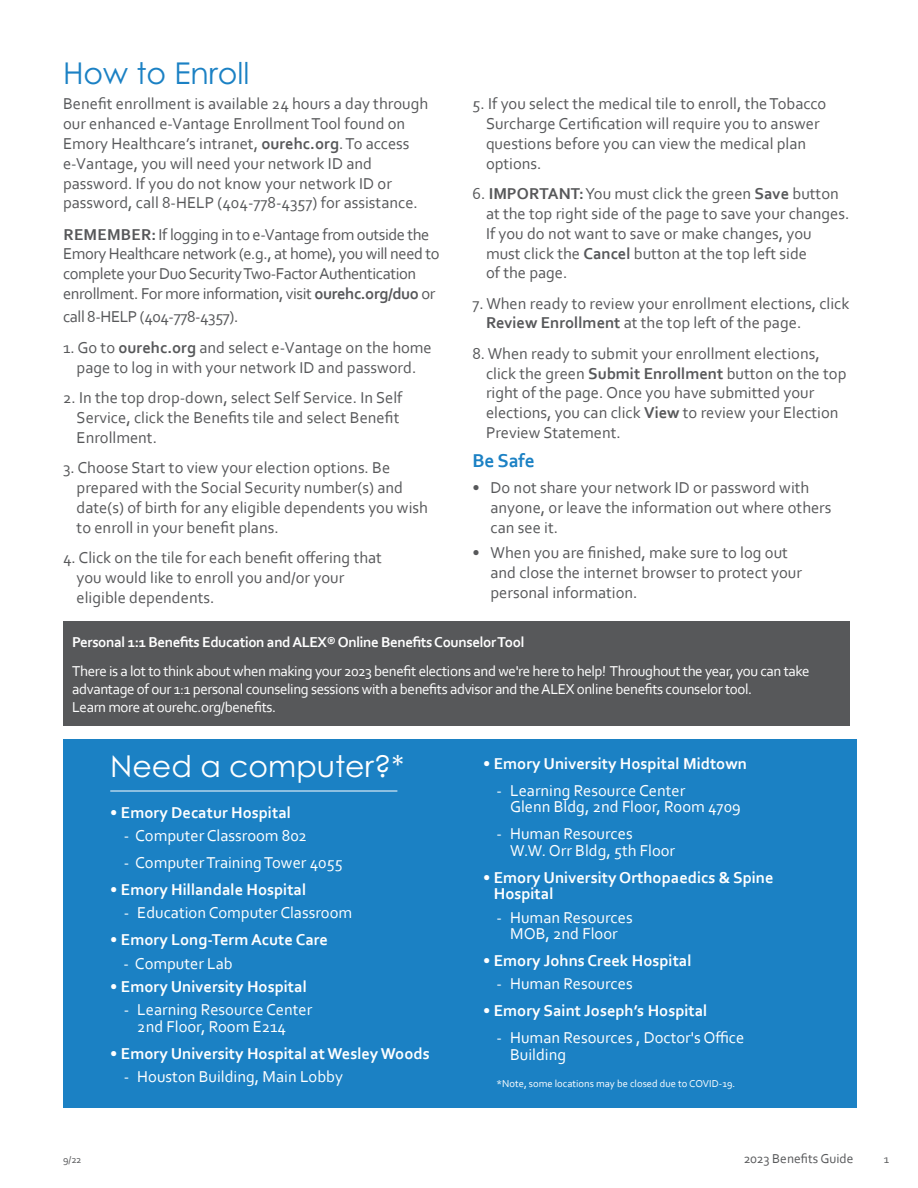
<style>
.page{position:relative;width:918px;height:1188px;background:#fff}
.page>*{position:absolute;margin:0;border:0;box-sizing:border-box;transform-origin:0 0}
.NEW_HEADER_2{font:30px "Century Gothic Pro";color:#fff}
.NEW_HEADER_2-2{font:30px "Century Gothic Pro";color:#1b81c4}
.Green_Bold_Subheads{font:700 19.5px "Corbel";letter-spacing:-.01em;color:#1b81c4}
.bullet_numbered{font:16.5px/19.8px "Corbel";color:#57585a}
._2017_Body_Copy{font:16.5px/19.8px "Corbel";color:#57585a}
.text-bullet2{font:16.5px/16.5px "Corbel";color:#fff}
.body_text{font:700 16.5px/16.5px "Corbel";color:#fff}
._2017_Body_Copy-2{font:16.5px/19.8px "Corbel";letter-spacing:-.025em;color:#57585a}
.body_text-2{font:16.5px "Corbel";color:#fff}
._2017_Body_Copy-3{font:15px/18px "Corbel";letter-spacing:-.025em;color:#fff}
._2017_Body_Copy-4{font:700 15px "Corbel";letter-spacing:-.025em;color:#fff}
.t1{font:13.5px "Corbel";color:#57585a}
.t2{font:12px "Corbel";color:#57585a}
.text-bullet2-2{font:10.5px "Corbel";color:#fff}
.t3{font:10.5px "Corbel";color:#57585a}
.s1{font-weight:700}
</style>
<div class="page">
<div style="left:63px;top:739px;width:794px;height:368px;background:#1b81c4"></div>
<hr style="left:110px;top:791px;width:287px;height:1px;background:#fff">
<div style="left:63px;top:622px;width:787px;height:104px;background:#57585a"></div>
<p class="NEW_HEADER_2-2" style="left:63px;top:55px;width:188px">How to Enroll</p>
<p class="_2017_Body_Copy" style="left:63px;top:94px;width:367px">Benefit enrollment is available 24 hours a day through our enhanced e-Vantage Enrollment Tool found on Emory Healthcare’s intranet, <span class="s1">ourehc.org</span>. To access e-Vantage, you will need your network ID and password. If you do not know your network ID or password, call 8-HELP (404-778-4357) for assistance.</p>
<p class="_2017_Body_Copy-2" style="left:63px;top:224px;width:378px"><span class="s1">REMEMBER:</span> If logging in to e-Vantage from outside the Emory Healthcare network (e.g., at home), you will need to complete your Duo Security Two-Factor Authentication enrollment. For more information, visit <span class="s1">ourehc.org/duo</span> or</p>
<p class="_2017_Body_Copy-2" style="left:63px;top:307px;width:177px">call 8-HELP (404-778-4357).</p>
<p class="bullet_numbered" style="left:63px;top:338px;width:370px;text-align:center">1. Go to <span class="s1">ourehc.org</span> and select e-Vantage on the home page to log in with your network ID and password.</p>
<p class="bullet_numbered" style="left:77px;top:388px;width:327px;text-indent:-14px">2. In the top drop-down, select Self Service. In Self<br>Service, click the Benefits tile and select Benefit<br>Enrollment.</p>
<p class="bullet_numbered" style="left:77px;top:458px;width:353px;text-indent:-14px">3. Choose Start to view your election options. Be prepared with the Social Security number(s) and date(s) of birth for any eligible dependents you wish to enroll in your benefit plans.</p>
<p class="bullet_numbered" style="left:77px;top:547px;width:307px;text-indent:-14px">4. Click on the tile for each benefit offering that you would like to enroll you and/or your eligible dependents.</p>
<p class="bullet_numbered" style="left:486px;top:94px;width:342px;text-indent:-14px">5. If you select the medical tile to enroll, the Tobacco Surcharge Certification will require you to answer questions before you can view the medical plan options.</p>
<p class="bullet_numbered" style="left:486px;top:183px;width:365px;text-indent:-14px">6. <span class="s1">IMPORTANT:</span> You must click the green <span class="s1">Save</span> button at the top right side of the page to save your changes.<br>If you do not want to save or make changes, you must click the <span class="s1">Cancel</span> button at the top left side<br>of the page.</p>
<p class="bullet_numbered" style="left:486px;top:293px;width:365px;text-indent:-14px">7. When ready to review your enrollment elections, click<br><span class="s1">Review Enrollment</span> at the top left of the page.</p>
<p class="bullet_numbered" style="left:486px;top:343px;width:362px;text-indent:-14px">8. When ready to submit your enrollment elections, click the green <span class="s1">Submit Enrollment</span> button on the top right of the page. Once you have submitted your elections, you can click <span class="s1">View</span> to review your Election Preview Statement.</p>
<p class="Green_Bold_Subheads" style="left:472px;top:448px;width:64px">Be Safe</p>
<p class="_2017_Body_Copy" style="left:490px;top:477px;width:343px;text-indent:-18px">• Do not share your network ID or password with anyone, or leave the information out where others can see it.</p>
<p class="_2017_Body_Copy" style="left:490px;top:542px;width:313px;text-indent:-18px">• When you are finished, make sure to log out and close the internet browser to protect your personal information.</p>
<p class="_2017_Body_Copy-4" style="left:72px;top:632px;width:454px">Personal 1:1 Benefits Education and ALEX® Online Benefits Counselor Tool</p>
<p class="_2017_Body_Copy-3" style="left:72px;top:661px;width:739px">There is a lot to think about when making your 2023 benefit elections and we're here to help! Throughout the year, you can take advantage of our 1:1 personal counseling sessions with a benefits advisor and the ALEX online benefits counselor tool.<br>Learn more at ourehc.org/benefits.</p>
<p class="NEW_HEADER_2" style="left:110px;top:748px;width:295px">Need a computer?*</p>
<p class="body_text" style="left:110px;top:804px;width:182px">• Emory Decatur Hospital</p>
<p class="text-bullet2" style="left:124px;top:827px;width:185px">- Computer Classroom 802</p>
<p class="text-bullet2" style="left:124px;top:854px;width:220px">- Computer Training Tower 4055</p>
<p class="body_text" style="left:110px;top:881px;width:198px">• Emory Hillandale Hospital</p>
<p class="text-bullet2" style="left:124px;top:904px;width:230px">- Education Computer Classroom</p>
<p class="body_text" style="left:110px;top:931px;width:219px">• Emory Long-Term Acute Care</p>
<p class="body_text-2" style="left:123px;top:953px;width:111px">- Computer Lab</p>
<p class="body_text" style="left:110px;top:978px;width:198px">• Emory University Hospital</p>
<p class="text-bullet2" style="left:137px;top:1001px;width:177px;text-indent:-14px">- Learning Resource Center<br>2nd Floor, Room E214</p>
<p class="body_text" style="left:110px;top:1044px;width:321px">• Emory University Hospital at Wesley Woods</p>
<p class="text-bullet2" style="left:124px;top:1068px;width:221px">- Houston Building, Main Lobby</p>
<p class="body_text" style="left:483px;top:755px;width:265px">• Emory University Hospital Midtown</p>
<p class="text-bullet2" style="left:510px;top:782px;width:232px;text-indent:-14px">- Learning Resource Center<br>Glenn Bldg, 2nd Floor, Room 4709</p>
<p class="text-bullet2" style="left:510px;top:825px;width:167px;text-indent:-14px">- Human Resources<br>W.W. Orr Bldg, 5th Floor</p>
<p class="body_text" style="left:494px;top:869px;width:281px;text-indent:-11px">• Emory University Orthopaedics &amp; Spine<br>Hospital</p>
<p class="text-bullet2" style="left:497px;top:909px;width:138px;text-align:center">- Human Resources<br>MOB, 2nd Floor</p>
<p class="body_text" style="left:483px;top:952px;width:210px">• Emory Johns Creek Hospital</p>
<p class="text-bullet2" style="left:497px;top:975px;width:138px">- Human Resources</p>
<p class="body_text" style="left:483px;top:1002px;width:226px">• Emory Saint Joseph’s Hospital</p>
<p class="text-bullet2" style="left:510px;top:1029px;width:236px;text-indent:-14px">- Human Resources , Doctor's Office<br>Building</p>
<p class="text-bullet2-2" style="left:497px;top:1077px;width:240px">*Note, some locations may be closed due to COVID-19.</p>
<p class="t3" style="left:63px;top:1153px;width:20px">9/22</p>
<p class="t1" style="left:744px;top:1150px;width:111px">2023 Benefits Guide</p>
<p class="t2" style="left:884px;top:1152px;width:7px">1</p>
</div>
